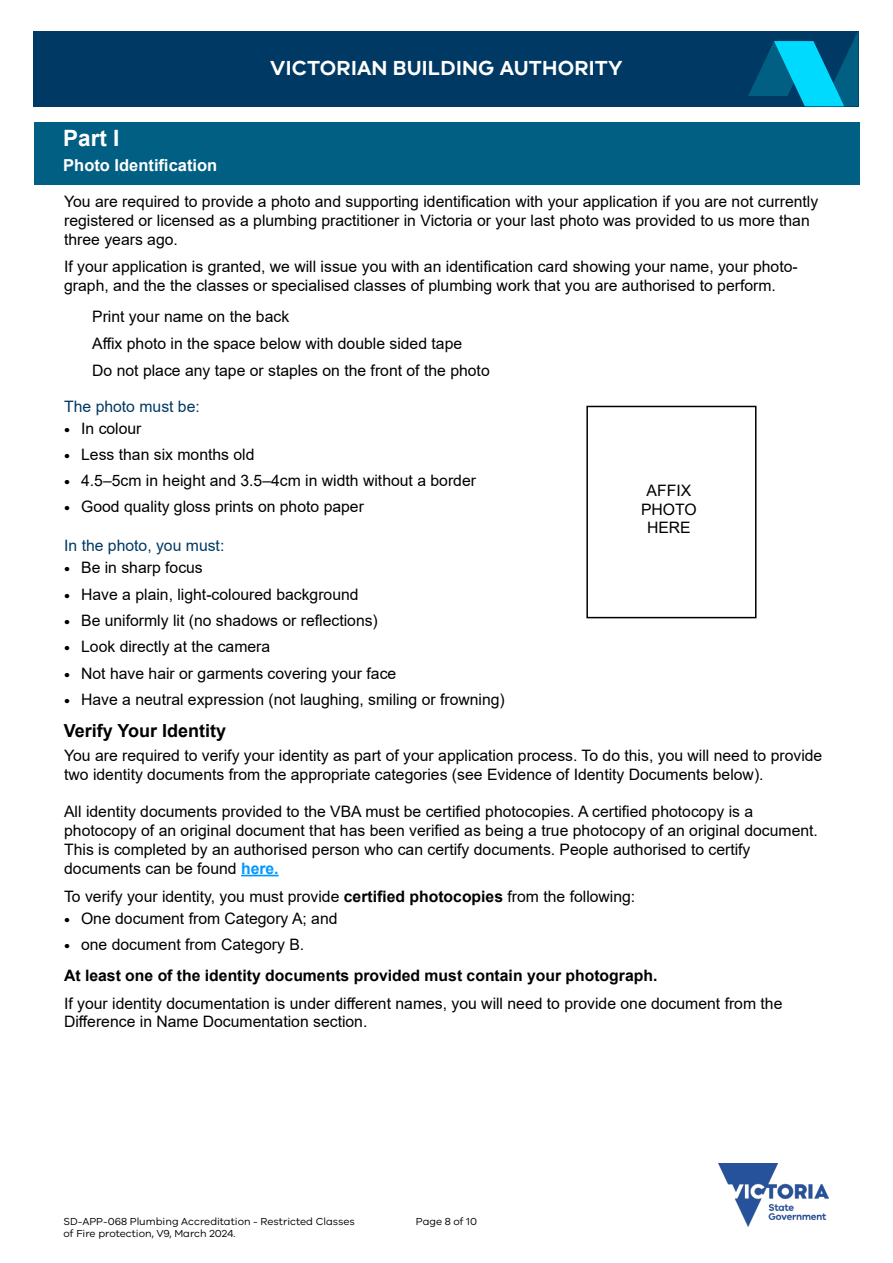
<style>
.page{position:relative;width:893px;height:1263px;background:#fff}
.page>*{position:absolute;margin:0;border:0;box-sizing:border-box;transform-origin:0 0}
.t1{font:700 22.5px "Arial";color:#fff}
.t2{font:600 21px "VIC";letter-spacing:.01em;color:#fff}
.t3{font:700 18px "Arial";color:#000}
.t4{font:700 16.5px "Arial";color:#fff}
.t5{font:15.75px/18.8px "Arial";color:#000}
.t6{font:700 15.75px/31.5px "Arial";color:#000}
.t7{font:15.75px "Arial";color:#003963}
.t8{font:10.5px/12px "VIC";color:#000}
.s1{font-family:"VIC";font-size:15px}
.s2{font-weight:700;color:#0098ff}
.s3{font-weight:700}
.s4{font-family:"VIC";font-weight:400;font-size:15px}
.s5{font-weight:400}
</style>
<div class="page">
<div style="left:34px;top:31px;width:825px;height:75px;background:#003963"></div>
<svg style="left:748px;top:32px;width:110px;height:74px"></svg>
<img style="left:719px;top:1163px;width:109px;height:63px">
<div style="left:586px;top:406px;width:170px;height:212px;border:2px solid #000"></div>
<hr style="left:241px;top:875px;width:38px;height:1px;background:#0098ff">
<div style="left:34px;top:122px;width:825px;height:62px;background:#005f83"></div>
<h1 class="t1" style="left:63px;top:123px;width:58px">Part I</h1>
<p class="t4" style="left:63px;top:154px;width:156px">Photo Identification</p>
<h2 class="t2" style="left:270px;top:55px;width:354px">VICTORIAN BUILDING AUTHORITY</h2>
<p class="t5" style="left:64px;top:192px;width:756px">You are required to provide a photo and supporting identification with your application if you are not currently registered or licensed as a plumbing practitioner in Victoria or your last photo was provided to us more than three years ago.</p>
<p class="t5" style="left:64px;top:257px;width:735px">If your application is granted, we will issue you with an identification card showing your name, your photo&shy;graph, and the the classes or specialised classes of plumbing work that you are authorised to perform.</p>
<p class="t5" style="left:92px;top:303px;width:399px;line-height:27px">Print your name on the back<br>Affix photo in the space below with double sided tape<br>Do not place any tape or staples on the front of the photo</p>
<p class="t7" style="left:64px;top:395px;width:137px">The photo must be:</p>
<p class="t5" style="left:64px;top:419px;width:79px"><span class="s1">•</span> In colour</p>
<p class="t5" style="left:64px;top:445px;width:192px"><span class="s1">•</span> Less than six months old</p>
<p class="t5" style="left:64px;top:471px;width:413px"><span class="s1">•</span> 4.5–5cm in height and 3.5–4cm in width without a border</p>
<p class="t5" style="left:64px;top:497px;width:301px"><span class="s1">•</span> Good quality gloss prints on photo paper</p>
<p class="t7" style="left:64px;top:535px;width:162px">In the photo, you must:</p>
<p class="t5" style="left:64px;top:558px;width:140px"><span class="s1">•</span> Be in sharp focus</p>
<p class="t5" style="left:64px;top:585px;width:296px"><span class="s1">•</span> Have a plain, light-coloured background</p>
<p class="t5" style="left:64px;top:611px;width:315px"><span class="s1">•</span> Be uniformly lit (no shadows or reflections)</p>
<p class="t5" style="left:64px;top:637px;width:208px"><span class="s1">•</span> Look directly at the camera</p>
<p class="t5" style="left:64px;top:663px;width:334px"><span class="s1">•</span> Not have hair or garments covering your face</p>
<p class="t5" style="left:64px;top:690px;width:442px"><span class="s1">•</span> Have a neutral expression (not laughing, smiling or frowning)</p>
<p class="t3" style="left:64px;top:718px;width:164px">Verify Your Identity</p>
<p class="t5" style="left:641px;top:481px;width:57px;text-align:center">AFFIX<br>PHOTO<br>HERE</p>
<p class="t5" style="left:64px;top:746px;width:760px">You are required to verify your identity as part of your application process. To do this, you will need to provide two identity documents from the appropriate categories (see Evidence of Identity Documents below).</p>
<p class="t5" style="left:64px;top:802px;width:755px">All identity documents provided to the VBA must be certified photocopies. A certified photocopy is a photocopy of an original document that has been verified as being a true photocopy of an original document.<br>This is completed by an authorised person who can certify documents. People authorised to certify documents can be found <span class="s2">here.</span></p>
<p class="t5" style="left:64px;top:886px;width:573px">To verify your identity, you must provide <span class="s3">certified photocopies</span> from the following:</p>
<p class="t5" style="left:64px;top:908px;width:275px"><span class="s1">•</span> One document from Category A; and</p>
<p class="t6" style="left:64px;top:929px;width:595px"><span class="s4">•</span> <span class="s5">one document from Category B.<br></span>At least one of the identity documents provided must contain your photograph.</p>
<p class="t5" style="left:64px;top:993px;width:720px">If your identity documentation is under different names, you will need to provide one document from the<br>Difference in Name Documentation section.</p>
<p class="t8" style="left:64px;top:1215px;width:293px">SD-APP-068 Plumbing Accreditation - Restricted Classes of Fire protection, V9, March 2024.</p>
<p class="t8" style="left:416px;top:1215px;width:63px">Page 8 of 10</p>
</div>
